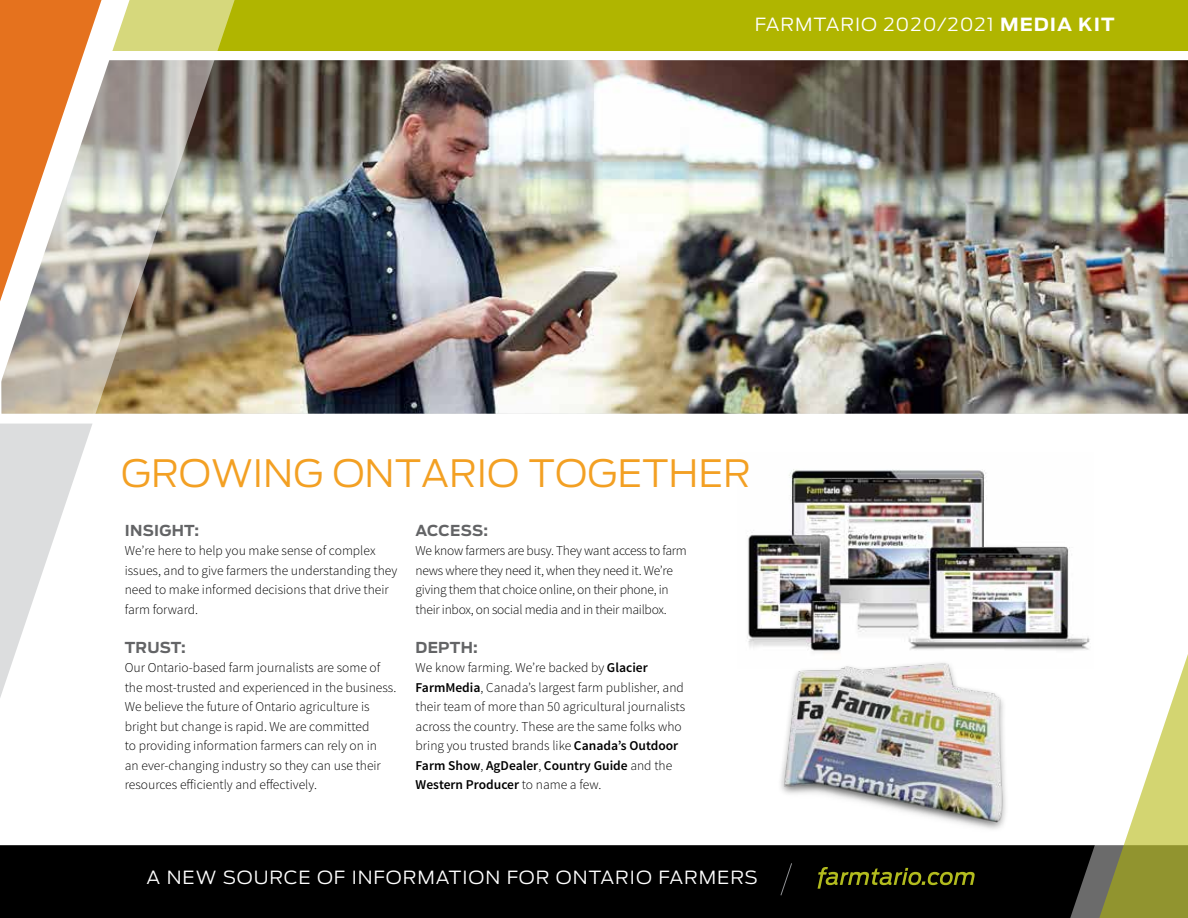
<style>
.page{position:relative;width:1188px;height:918px;background:#fff}
.page>*{position:absolute;margin:0;border:0;box-sizing:border-box;transform-origin:0 0}
.t1{font:300 37.5px "Antenna";color:#f3a023}
.t2{font:300 18px "Antenna";letter-spacing:.05em;color:#fff;scale:1.06 1}
.t3{font:700 15px "Antenna";letter-spacing:.02em;color:#636466}
.t4{font:300 13.5px/19.5px "Source Sans Pro";color:#000}
.t5{font:300 13.5px/19.5px "Source Sans Pro";letter-spacing:-.02em;color:#000}
.s1{font-weight:700}
.s2{font-weight:600}
</style>
<div class="page">
<div style="left:0;top:841px;width:1188px;height:77px;background:#000"></div>
<div style="left:0;top:836px;width:1188px;height:9px;background:#fff"></div>
<svg style="left:818px;top:867px;width:157px;height:22px"></svg>
<svg style="left:780px;top:863px;width:12px;height:32px"></svg>
<img style="left:244px;top:60px;width:944px;height:354px">
<div style="left:0;top:0;width:1188px;height:50px;background:#b0b500"></div>
<img style="left:0;top:0;width:244px;height:424px">
<svg style="left:0;top:0;width:130px;height:385px;background:#bdb8ae"></svg>
<svg style="left:0;top:424px;width:92px;height:274px"></svg>
<svg style="left:1060px;top:845px;width:31px;height:73px"></svg>
<svg style="left:1091px;top:654px;width:97px;height:264px"></svg>
<svg style="left:0;top:0;width:102px;height:301px"></svg>
<img style="left:747px;top:469px;width:346px;height:200px">
<img style="left:770px;top:649px;width:256px;height:181px">
<h2 class="t2" style="left:755px;top:14px;width:341px">FARMTARIO 2020/2021 <span class="s1">MEDIA KIT</span></h2>
<h1 class="t1" style="left:121px;top:451px;width:631px">GROWING ONTARIO TOGETHER</h1>
<p class="t3" style="left:125px;top:521px;width:76px">INSIGHT:</p>
<p class="t4" style="left:125px;top:541px;width:274px">We’re here to help you make sense of complex issues, and to give farmers the understanding they need to make informed decisions that drive their farm forward.</p>
<p class="t3" style="left:125px;top:638px;width:62px">TRUST:</p>
<p class="t4" style="left:125px;top:658px;width:273px">Our Ontario-based farm journalists are some of the most-trusted and experienced in the business.<br>We believe the future of Ontario agriculture is bright but change is rapid. We are committed<br>to providing information farmers can rely on in<br>an ever-changing industry so they can use their resources efficiently and effectively.</p>
<p class="t3" style="left:416px;top:521px;width:74px">ACCESS:</p>
<p class="t5" style="left:416px;top:541px;width:273px">We know farmers are busy. They want access to farm news where they need it, when they need it. We’re giving them that choice online, on their phone, in their inbox, on social media and in their mailbox.</p>
<p class="t3" style="left:416px;top:638px;width:64px">DEPTH:</p>
<p class="t4" style="left:416px;top:658px;width:271px">We know farming. We’re backed by <span class="s2">Glacier FarmMedia</span>, Canada’s largest farm publisher, and their team of more than 50 agricultural journalists across the country. These are the same folks who bring you trusted brands like <span class="s2">Canada’s Outdoor Farm Show</span>, <span class="s2">AgDealer</span>, <span class="s2">Country Guide</span> and the <span class="s2">Western Producer</span> to name a few.</p>
<h2 class="t2" style="left:147px;top:867px;width:578px">A NEW SOURCE OF INFORMATION FOR ONTARIO FARMERS</h2>
</div>
